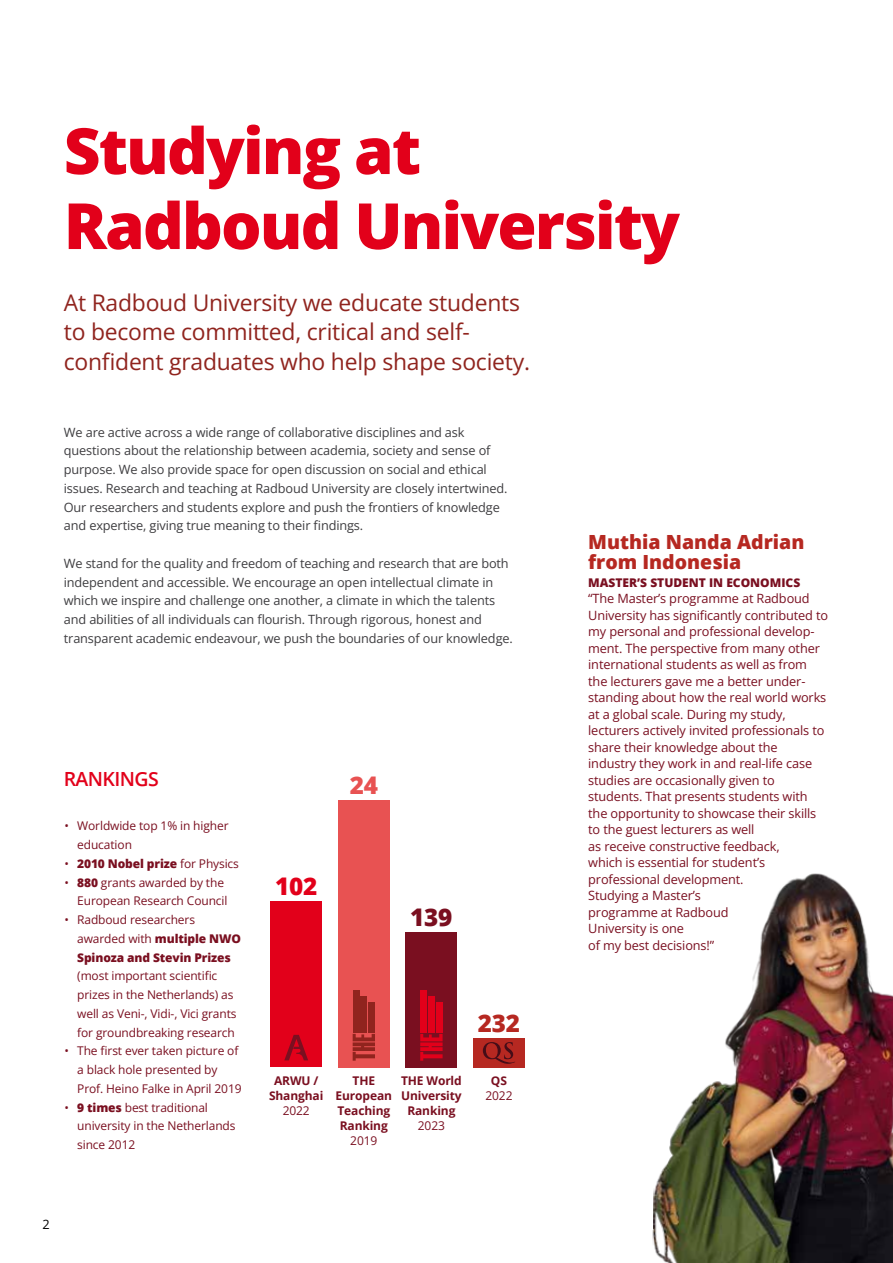
<style>
.page{position:relative;width:893px;height:1263px;background:#fff}
.page>*{position:absolute;margin:0;border:0;box-sizing:border-box;transform-origin:0 0}
.t1{font:800 63.75px/75px "Open Sans";letter-spacing:-.03em;color:#e2001a}
.t2{font:800 24.3px "Open Sans";color:#e2001a}
.t3{font:800 24.3px "Open Sans";color:#7a0f20}
.t4{font:800 24.3px "Open Sans";color:#b62821}
.t5{font:800 24.3px "Open Sans";color:#e85252}
.t6{font:22.95px/29.5px "Open Sans";letter-spacing:-.01em;color:#90241e}
.t7{font:800 19.5px/19.5px "Open Sans";color:#b62821}
.t8{font:600 19.5px "Open Sans";letter-spacing:-.03em;color:#e2001a}
.t9{font:12.75px/18.8px "Open Sans";letter-spacing:-.01em;color:#3e3d40}
.t10{font:12.75px/16.5px "Open Sans";letter-spacing:-.01em;color:#7a0f20}
.t11{font:12.75px "Open Sans";color:#000}
.t12{font:12px/18.8px "Open Sans";letter-spacing:-.01em;color:#7a0f20}
.t13{font:800 12px/18.8px "Open Sans";letter-spacing:-.01em;color:#7a0f20}
.t14{font:700 12px/15px "Open Sans";letter-spacing:-.01em;color:#7a0f20;text-align:center}
.s1{font-weight:400}
.s2{font-weight:800}
</style>
<div class="page">
<div style="left:338px;top:800px;width:52px;height:267px;background:#e85252"></div>
<svg style="left:353px;top:1034px;width:22px;height:27px"></svg>
<div style="left:353px;top:990px;width:6px;height:43px;background:#90241e"></div>
<div style="left:360px;top:997px;width:7px;height:36px;background:#90241e"></div>
<div style="left:368px;top:1003px;width:7px;height:30px;background:#90241e"></div>
<div style="left:270px;top:901px;width:52px;height:166px;background:#e2001a"></div>
<svg style="left:284px;top:1035px;width:24px;height:25px"></svg>
<div style="left:405px;top:932px;width:52px;height:135px;background:#7a0f20"></div>
<svg style="left:420px;top:1034px;width:23px;height:27px"></svg>
<div style="left:420px;top:990px;width:7px;height:43px;background:#e2001a"></div>
<div style="left:428px;top:997px;width:7px;height:36px;background:#e2001a"></div>
<div style="left:436px;top:1003px;width:7px;height:30px;background:#e2001a"></div>
<div style="left:473px;top:1038px;width:52px;height:29px;background:#b62821"></div>
<svg style="left:483px;top:1042px;width:32px;height:22px"></svg>
<img style="left:652px;top:873px;width:241px;height:390px">
<h1 class="t1" style="left:64px;top:110px;width:618px">Studying at<br>Radboud University</h1>
<h3 class="t6" style="left:64px;top:287px;width:468px">At Radboud University we educate students to become committed, critical and self&shy;confident graduates who help shape society.</h3>
<p class="t9" style="left:64px;top:422px;width:445px">We are active across a wide range of collaborative disciplines and ask questions about the relationship between academia, society and sense of purpose. We also provide space for open discussion on social and ethical issues. Research and teaching at Radboud University are closely intertwined.<br>Our researchers and students explore and push the frontiers of knowledge and expertise, giving true meaning to their findings.</p>
<p class="t9" style="left:64px;top:553px;width:450px">We stand for the quality and freedom of teaching and research that are both independent and accessible. We encourage an open intellectual climate in which we inspire and challenge one another, a climate in which the talents and abilities of all individuals can flourish. Through rigorous, honest and transparent academic endeavour, we push the boundaries of our knowledge.</p>
<h3 class="t8" style="left:64px;top:765px;width:97px">RANKINGS</h3>
<p class="t12" style="left:77px;top:816px;width:153px;text-indent:-13px">• Worldwide top 1% in higher education</p>
<p class="t13" style="left:64px;top:853px;width:176px"><span class="s1">•</span> 2010 Nobel prize <span class="s1">for Physics</span></p>
<p class="t12" style="left:64px;top:872px;width:164px;text-align:right">• <span class="s2">880</span> grants awarded by the<br>European Research Council</p>
<p class="t13" style="left:77px;top:910px;width:165px;text-indent:-13px"><span class="s1">• Radboud researchers awarded with</span> multiple NWO<br>Spinoza and Stevin Prizes</p>
<p class="t12" style="left:77px;top:966px;width:161px">(most important scientific prizes in the Netherlands) as well as Veni-, Vidi-, Vici grants for groundbreaking research</p>
<p class="t12" style="left:77px;top:1041px;width:166px;text-indent:-13px">• The first ever taken picture of a black hole presented by<br>Prof. Heino Falke in April 2019</p>
<p class="t12" style="left:77px;top:1097px;width:160px;text-indent:-13px">• <span class="s2">9 times</span> best traditional university in the Netherlands since 2012</p>
<h2 class="t2" style="left:275px;top:868px;width:44px">102</h2>
<h2 class="t5" style="left:350px;top:767px;width:30px">24</h2>
<h2 class="t3" style="left:410px;top:898px;width:44px">139</h2>
<h2 class="t4" style="left:478px;top:1005px;width:44px">232</h2>
<p class="t14" style="left:269px;top:1073px;width:56px">ARWU /<br>Shanghai</p>
<p class="t12" style="left:283px;top:1101px;width:29px">2022</p>
<p class="t14" style="left:336px;top:1073px;width:58px">THE<br>European<br>Teaching<br>Ranking</p>
<p class="t12" style="left:350px;top:1131px;width:29px">2019</p>
<p class="t14" style="left:401px;top:1073px;width:62px">THE World<br>University<br>Ranking</p>
<p class="t12" style="left:418px;top:1116px;width:29px">2023</p>
<p class="t14" style="left:491px;top:1073px;width:18px">QS</p>
<p class="t12" style="left:485px;top:1086px;width:29px">2022</p>
<h3 class="t7" style="left:588px;top:531px;width:218px">Muthia Nanda Adrian from Indonesia</h3>
<p class="t13" style="left:588px;top:572px;width:214px">MASTER’S STUDENT IN ECONOMICS</p>
<p class="t10" style="left:588px;top:590px;width:241px">“The Master’s programme at Radboud University has significantly contributed to my personal and professional develop&shy;ment. The perspective from many other international students as well as from the lecturers gave me a better under&shy;standing about how the real world works at a global scale. During my study, lecturers actively invited professionals to share their knowledge about the industry they work in and real-life case studies are occasionally given to students. That presents students with the opportunity to showcase their skills to the guest lecturers as well<br>as receive constructive feedback,<br>which is essential for student’s professional development.<br>Studying a Master’s<br>programme at Radboud<br>University is one<br>of my best decisions!”</p>
<p class="t11" style="left:43px;top:1215px;width:9px">2</p>
</div>
